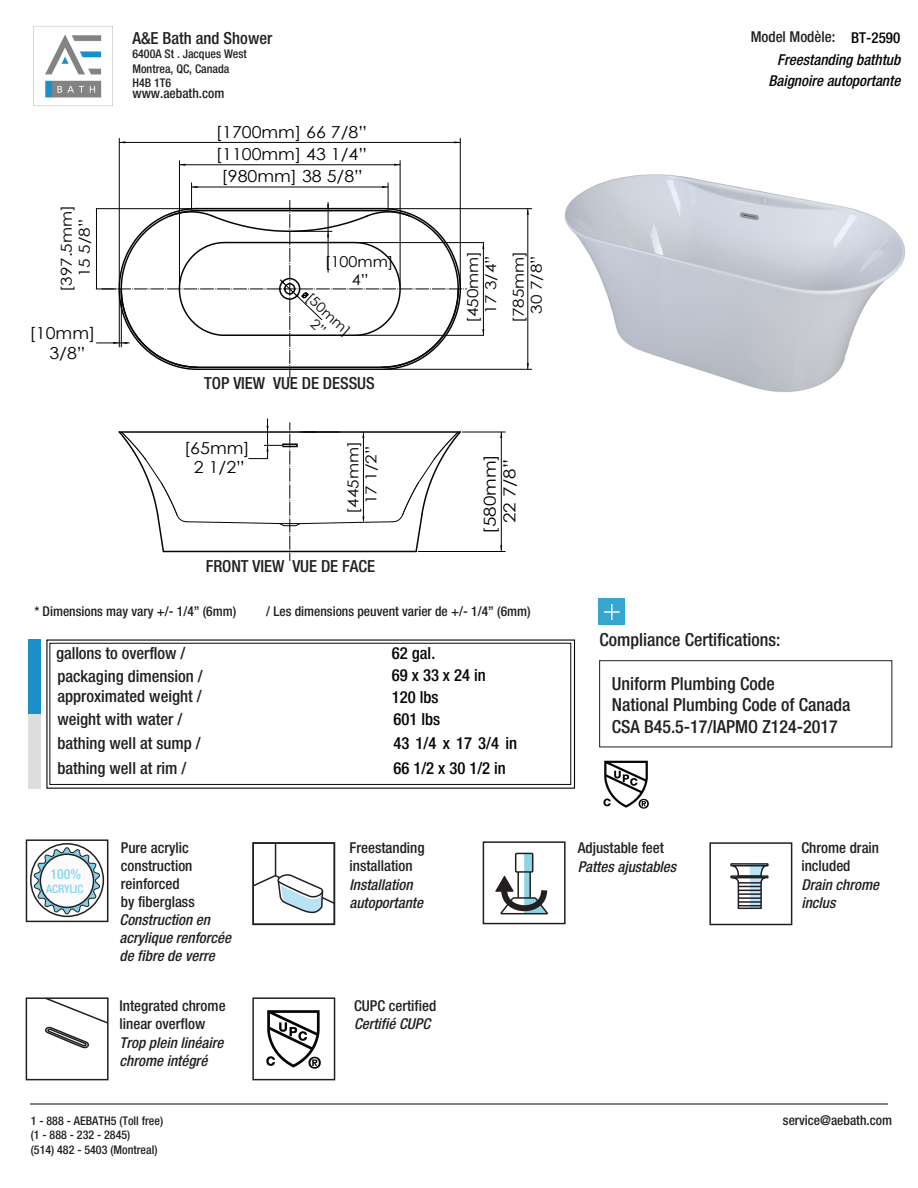
<style>
.page{position:relative;width:918px;height:1188px;background:#fff}
.page>*{position:absolute;margin:0;border:0;box-sizing:border-box;transform-origin:0 0}
.t1{font:500 condensed 18px/21.6px "Helvetica Neue";color:#231f20}
.t2{font:500 condensed 16.65px/22.2px "Helvetica Neue";color:#231f20}
.t3{font:500 condensed 16.65px/21.8px "Helvetica Neue";color:#060705}
.t4{font:16.5px/22px "Century Gothic";color:#040503;text-align:center;scale:1.08 1}
.t5{font:16.5px/19.8px "Century Gothic";color:#040503;text-align:center;scale:1.14 1}
.t6{font:500 condensed 15px/18px "Helvetica Neue";color:#231f20}
.t7{font:italic 500 condensed 15px/18px "Helvetica Neue";color:#231f20}
.t8{font:italic 500 condensed 15px/21.9px "Helvetica Neue";color:#050504;text-align:right}
.t9{font:15px/18px "Century Gothic";color:#040503;text-align:center;scale:1.14 1}
.t10{font:15px/18px "Century Gothic";color:#040503;text-align:center;scale:1.08 1}
.t11{font:500 condensed 13.95px "Helvetica Neue";color:#86d5f0}
.t12{font:500 condensed 13.5px "Helvetica Neue";color:#231f20}
.t13{font:13.5px "Century Gothic";color:#040503;scale:1.11 1}
.t14{font:500 condensed 12px/14.4px "Helvetica Neue";color:#231f20}
.t15{font:500 condensed 11.7px "Helvetica Neue";letter-spacing:-.005em;color:#86d5f0}
.s1{font-style:normal;color:#231f20}
.s2{font-style:normal;color:#040503}
</style>
<div class="page">
<img style="left:564px;top:174px;width:341px;height:219px">
<hr style="left:30px;top:1103px;width:858px;height:2px;background:#231f20">
<div style="left:599px;top:660px;width:293px;height:87px;border:1px solid #231f20"></div>
<div style="left:483px;top:841px;width:83px;height:83px;border:2px solid #231f20"></div>
<svg style="left:25px;top:997px;width:84px;height:84px"></svg>
<img style="left:267px;top:1010px;width:54px;height:58px">
<div style="left:252px;top:997px;width:83px;height:83px;border:2px solid #231f20"></div>
<img style="left:604px;top:760px;width:44px;height:49px">
<div style="left:50px;top:643px;width:521px;height:142px;border:1px solid #070807"></div>
<svg style="left:25px;top:839px;width:84px;height:84px"></svg>
<div style="left:40px;top:854px;width:54px;height:53px;background:#fcfbfc;border-radius:50%"></div>
<div style="left:40px;top:853px;width:54px;height:55px;border:2px solid #231f20;border-radius:50%"></div>
<svg style="left:495px;top:852px;width:53px;height:63px"></svg>
<svg style="left:710px;top:843px;width:82px;height:82px"></svg>
<svg style="left:252px;top:842px;width:84px;height:84px"></svg>
<div style="left:28px;top:640px;width:12px;height:74px;background:#1d8fc8"></div>
<div style="left:28px;top:714px;width:12px;height:74px;background:#ddd"></div>
<div style="left:598px;top:599px;width:27px;height:26px;background:#35a6ce"></div>
<svg style="left:604px;top:604px;width:16px;height:16px"></svg>
<hr style="left:119px;top:142px;width:341px;height:1px;background:#040503">
<hr style="left:119px;top:138px;width:1px;height:149px;background:#040503">
<hr style="left:460px;top:138px;width:1px;height:149px;background:#040503">
<hr style="left:527px;top:209px;width:1px;height:160px;background:#040503">
<hr style="left:384px;top:208px;width:148px;height:1px;background:#040503">
<hr style="left:384px;top:369px;width:148px;height:1px;background:#040503">
<hr style="left:483px;top:243px;width:1px;height:92px;background:#040503">
<hr style="left:357px;top:335px;width:126px;height:1px;background:#040503">
<hr style="left:357px;top:242px;width:127px;height:1px;background:#040503">
<hr style="left:179px;top:164px;width:221px;height:1px;background:#040503">
<hr style="left:179px;top:161px;width:1px;height:126px;background:#040503">
<hr style="left:400px;top:161px;width:1px;height:126px;background:#040503">
<hr style="left:501px;top:432px;width:1px;height:119px;background:#040503">
<hr style="left:418px;top:551px;width:87px;height:1px;background:#040503">
<hr style="left:462px;top:432px;width:43px;height:1px;background:#040503">
<hr style="left:267px;top:419px;width:1px;height:40px;background:#040503">
<svg style="left:118px;top:423px;width:343px;height:138px"></svg>
<img style="left:33px;top:26px;width:80px;height:80px">
<svg style="left:96px;top:183px;width:370px;height:195px"></svg>
<p class="t2" style="left:132px;top:27px;width:141px">A&amp;E Bath and Shower</p>
<p class="t14" style="left:132px;top:47px;width:116px">6400A St . Jacques West<br>Montrea, QC, Canada<br>H4B 1T6</p>
<p class="t12" style="left:132px;top:86px;width:93px">www.aebath.com</p>
<p class="t9" style="left:57px;top:292px;width:77px;rotate:-90deg">[397.5mm]<br>15 5/8”</p>
<p class="t4" style="left:49px;top:323px;width:44px;line-height:19.8px;text-align:left;text-indent:-20px">[10mm]<br>3/8”</p>
<p class="t4" style="left:216px;top:120px;width:141px">[1700mm] 66 7/8” [1100mm] 43 1/4” [980mm] 38 5/8”</p>
<p class="t10" style="left:325px;top:252px;width:65px">[100mm]<br>4”</p>
<p class="t9" style="left:463px;top:323px;width:65px;rotate:-90deg">[450mm]<br>17 3/4”</p>
<p class="t9" style="left:509px;top:323px;width:65px;rotate:-90deg">[785mm]<br>30 7/8”</p>
<p class="t13" style="left:315px;top:288px;width:51px;rotate:43deg">[50mm]</p>
<p class="t2" style="left:204px;top:372px;width:172px">TOP VIEW VUE DE DESSUS</p>
<p class="t4" style="left:184px;top:437px;width:62px;line-height:19.8px">[65mm]<br>2 1/2”</p>
<p class="t9" style="left:344px;top:514px;width:65px;rotate:-90deg">[445mm]<br>17 1/2”</p>
<p class="t2" style="left:206px;top:555px;width:171px">FRONT VIEW VUE DE FACE</p>
<p class="t5" style="left:480px;top:534px;width:71px;rotate:-90deg">[580mm]<br>22 7/8”</p>
<p class="t12" style="left:34px;top:604px;width:203px">* Dimensions may vary +/- 1/4” (6mm)</p>
<p class="t12" style="left:266px;top:604px;width:266px">/ Les dimensions peuvent varier de +/- 1/4” (6mm)</p>
<p class="t2" style="left:56px;top:642px;width:131px">gallons to overflow /</p>
<p class="t2" style="left:57px;top:685px;width:146px">approximated weight / weight with water /</p>
<p class="t2" style="left:57px;top:730px;width:145px;line-height:25px">bathing well at sump / bathing well at rim /</p>
<p class="t2" style="left:57px;top:665px;width:147px">packaging dimension /</p>
<p class="t3" style="left:392px;top:642px;width:95px">62 gal.<br>69 x 33 x 24 in<br>120 lbs<br>601 lbs</p>
<p class="t3" style="left:393px;top:731px;width:125px;line-height:25px">43 1/4 x 17 3/4 in<br>66 1/2 x 30 1/2 in</p>
<p class="t8" style="left:751px;top:26px;width:151px"><span class="s1">Model Modèle:</span> <span class="s2">BT-2590<br></span>Freestanding bathtub<br>Baignoire autoportante</p>
<p class="t1" style="left:600px;top:629px;width:182px">Compliance Certifications:</p>
<p class="t1" style="left:612px;top:672px;width:240px">Uniform Plumbing Code<br>National Plumbing Code of Canada<br>CSA B45.5-17/IAPMO Z124-2017</p>
<p class="t11" style="left:50px;top:865px;width:32px">100%</p>
<p class="t15" style="left:46px;top:882px;width:39px">ACRYLIC</p>
<p class="t6" style="left:121px;top:838px;width:75px">Pure acrylic construction reinforced by fiberglass</p>
<p class="t6" style="left:349px;top:838px;width:77px">Freestanding installation</p>
<p class="t6" style="left:578px;top:838px;width:88px">Adjustable feet</p>
<p class="t6" style="left:801px;top:838px;width:79px">Chrome drain included</p>
<p class="t7" style="left:578px;top:857px;width:100px">Pattes ajustables</p>
<p class="t7" style="left:349px;top:876px;width:75px">Installation autoportante</p>
<p class="t7" style="left:801px;top:876px;width:79px">Drain chrome inclus</p>
<p class="t7" style="left:120px;top:910px;width:113px">Construction en acrylique renforcée de fibre de verre</p>
<p class="t6" style="left:120px;top:996px;width:108px">Integrated chrome linear overflow</p>
<p class="t6" style="left:354px;top:996px;width:84px">CUPC certified</p>
<p class="t7" style="left:354px;top:1015px;width:78px">Certifié CUPC</p>
<p class="t7" style="left:120px;top:1033px;width:105px">Trop plein linéaire chrome intégré</p>
<p class="t14" style="left:31px;top:1113px;width:134px">1 - 888 - AEBATH5 (Toll free) (1 - 888 - 232 - 2845)<br>(514) 482 - 5403 (Montreal)</p>
<p class="t12" style="left:783px;top:1112px;width:111px">service@aebath.com</p>
</div>
